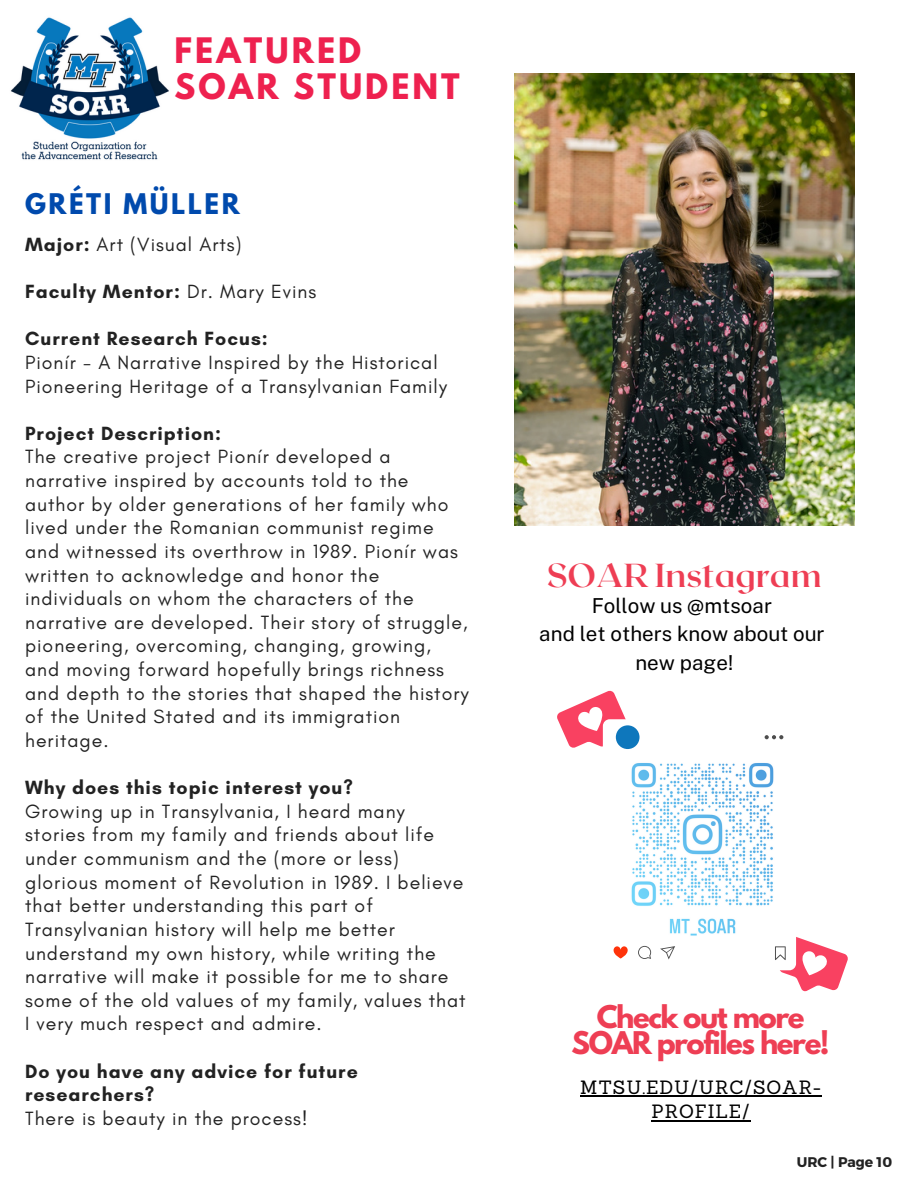
<style>
.page{position:relative;width:918px;height:1188px;background:#fff}
.page>*{position:absolute;margin:0;border:0;box-sizing:border-box;transform-origin:0 0}
.t1{font:700 33.15px "Roxborough CF";color:#ee3e54}
.t2{font:700 31.2px/36px "League Spartan";letter-spacing:.1em;color:#ee214f}
.t3{font:700 27.75px/25.8px "League Spartan";letter-spacing:-.05em;color:#ee3e54;text-align:center}
.t4{font:700 25.2px "League Spartan";letter-spacing:.1em;color:#004aad}
.t5{font:20.55px/28.2px "Public Sans";color:#000;text-align:center}
.t6{font:19.5px/23.7px "Glacial Indifference";letter-spacing:.05em;color:#222}
.t7{font:700 19.5px/23.7px "Glacial Indifference";letter-spacing:.05em;color:#222}
.t8{font:18.75px/24.2px "Sanchez";letter-spacing:.05em;color:#000;text-align:center}
.t9{font:700 13.95px "Montserrat";color:#222}
.s1{font-weight:700}
.s2{font-weight:400}
</style>
<div class="page">
<img style="left:10px;top:17px;width:159px;height:143px">
<img style="left:515px;top:74px;width:339px;height:452px">
<hr style="left:580px;top:1096px;width:242px;height:1px;background:#000">
<hr style="left:652px;top:1120px;width:99px;height:1px;background:#000">
<svg style="left:557px;top:690px;width:69px;height:58px"></svg>
<svg style="left:603px;top:719px;width:181px;height:241px"></svg>
<svg style="left:775px;top:937px;width:73px;height:54px"></svg>
<svg style="left:638px;top:946px;width:13px;height:13px"></svg>
<svg style="left:660px;top:946px;width:15px;height:13px"></svg>
<svg style="left:614px;top:946px;width:14px;height:13px"></svg>
<svg style="left:765px;top:735px;width:18px;height:4px"></svg>
<div style="left:616px;top:725px;width:24px;height:24px;background:#0e77bc;border-radius:50%"></div>
<img style="left:614px;top:752px;width:177px;height:189px">
<h2 class="t2" style="left:174px;top:37px;width:287px">FEATURED<br>SOAR STUDENT</h2>
<p class="t4" style="left:25px;top:191px;width:216px">GRÉTI MÜLLER</p>
<p class="t6" style="left:25px;top:232px;width:218px"><span class="s1">Major:</span> Art (Visual Arts)</p>
<p class="t7" style="left:25px;top:279px;width:293px">Faculty Mentor: <span class="s2">Dr. Mary Evins</span></p>
<p class="t7" style="left:25px;top:327px;width:244px">Current Research Focus:</p>
<p class="t6" style="left:25px;top:350px;width:423px">Pionír - A Narrative Inspired by the Historical<br>Pioneering Heritage of a Transylvanian Family</p>
<p class="t7" style="left:25px;top:421px;width:197px">Project Description:</p>
<p class="t6" style="left:25px;top:445px;width:445px">The creative project Pionír developed a narrative inspired by accounts told to the author by older generations of her family who lived under the Romanian communist regime and witnessed its overthrow in 1989. Pionír was written to acknowledge and honor the individuals on whom the characters of the narrative are developed. Their story of struggle, pioneering, overcoming, changing, growing, and moving forward hopefully brings richness and depth to the stories that shaped the history of the United Stated and its immigration heritage.</p>
<p class="t7" style="left:25px;top:775px;width:329px">Why does this topic interest you?</p>
<p class="t6" style="left:25px;top:799px;width:442px">Growing up in Transylvania, I heard many stories from my family and friends about life under communism and the (more or less) glorious moment of Revolution in 1989. I believe that better understanding this part of Transylvanian history will help me better understand my own history, while writing the narrative will make it possible for me to share some of the old values of my family, values that I very much respect and admire.</p>
<p class="t7" style="left:25px;top:1059px;width:334px">Do you have any advice for future researchers?</p>
<p class="t6" style="left:25px;top:1106px;width:284px">There is beauty in the process!</p>
<h1 class="t1" style="left:547px;top:554px;width:276px">SOAR Instagram</h1>
<p class="t5" style="left:539px;top:592px;width:287px">Follow us @mtsoar<br>and let others know about our new page!</p>
<h3 class="t3" style="left:572px;top:1008px;width:260px">Check out more<br>SOAR profiles here!</h3>
<p class="t8" style="left:580px;top:1075px;width:242px">MTSU.EDU/URC/SOAR-<br>PROFILE/</p>
<p class="t9" style="left:797px;top:1153px;width:97px">URC | Page 10</p>
</div>
